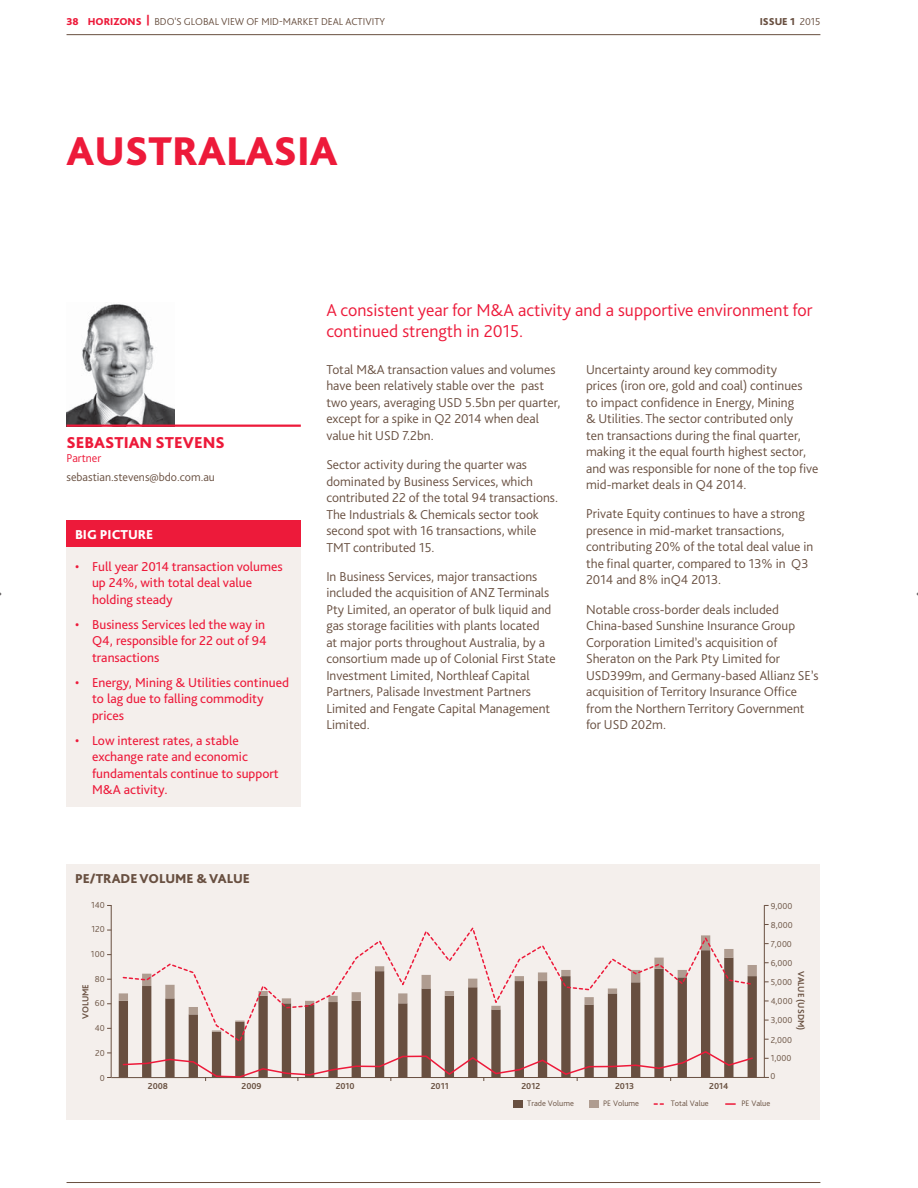
<style>
.page{position:relative;width:918px;height:1188px;background:#fff}
.page>*{position:absolute;margin:0;border:0;box-sizing:border-box;transform-origin:0 0}
.t1{font:800 42px "Bliss Pro";color:#ed1a3a}
.t2{font:300 18px/21px "Bliss Pro";color:#ed1a3a}
.t3{font:800 16.5px "Bliss Pro";color:#ed1a3a}
.t4{font:300 13.5px/16.5px "Bliss Pro";color:#684f40}
.t5{font:13.5px/16.5px "Bliss Pro";color:#ed1a3a}
.t6{font:800 13.5px "Bliss Pro";color:#684f40}
.t7{font:800 13.5px "Bliss Pro";color:#fff}
.t8{font:300 12px "Bliss Pro";color:#684f40}
.t9{font:300 12px "Bliss Pro";color:#ed1a3a}
.t10{font:300 10.5px "Bliss Pro";color:#684f40}
.t11{font:800 10.5px "Bliss Pro";color:#684f40}
.t12{font:300 9.15px "Bliss Pro";color:#695141}
.t13{font:700 9.15px "Bliss Pro";color:#695141}
.t14{font:700 9.15px "Bliss Pro";color:#684f40}
.t15{font:300 8.25px "Bliss Pro";color:#695141}
.s1{font-weight:800;color:#ed1a3a}
.s2{font-weight:300}
</style>
<div class="page">
<hr style="left:67px;top:1182px;width:753px;height:1px;background:#684f40">
<hr style="left:67px;top:34px;width:753px;height:1px;background:#684f40">
<img style="left:67px;top:304px;width:108px;height:121px">
<div style="left:67px;top:864px;width:753px;height:255px;background:#f4efec"></div>
<svg style="left:654px;top:1103px;width:10px;height:2px"></svg>
<svg style="left:726px;top:1103px;width:9px;height:2px"></svg>
<div style="left:513px;top:1100px;width:9px;height:8px;background:#684f40"></div>
<div style="left:589px;top:1100px;width:10px;height:8px;background:#af9c90"></div>
<hr style="left:111px;top:1077px;width:658px;height:1px;background:#684f40">
<svg style="left:119px;top:1032px;width:638px;height:45px"></svg>
<svg style="left:122px;top:927px;width:632px;height:117px"></svg>
<svg style="left:122px;top:1050px;width:632px;height:31px"></svg>
<hr style="left:764px;top:905px;width:1px;height:172px;background:#684f40">
<hr style="left:111px;top:905px;width:1px;height:172px;background:#684f40">
<hr style="left:67px;top:425px;width:234px;height:2px;background:#ed1a3a">
<div style="left:67px;top:520px;width:234px;height:28px;background:#ed1a3a"></div>
<div style="left:67px;top:548px;width:234px;height:259px;background:#f4efec"></div>
<p class="t10" style="left:67px;top:17px;width:320px"><span class="s1">38 HORIZONS |</span> BDO'S GLOBAL VIEW OF MID-MARKET DEAL ACTIVITY</p>
<p class="t11" style="left:760px;top:15px;width:62px">ISSUE 1 <span class="s2">2015</span></p>
<h1 class="t1" style="left:67px;top:126px;width:273px">AUSTRALASIA</h1>
<p class="t3" style="left:67px;top:433px;width:160px">SEBASTIAN STEVENS</p>
<p class="t9" style="left:67px;top:454px;width:36px">Partner</p>
<p class="t8" style="left:67px;top:472px;width:150px">sebastian.stevens@bdo.com.au</p>
<p class="t7" style="left:75px;top:527px;width:80px">BIG PICTURE</p>
<p class="t5" style="left:92px;top:559px;width:192px;text-indent:-17px">• Full year 2014 transaction volumes up 24%, with total deal value holding steady</p>
<p class="t5" style="left:92px;top:617px;width:176px;text-indent:-17px">• Business Services led the way in<br>Q4, responsible for 22 out of 94 transactions</p>
<p class="t5" style="left:92px;top:675px;width:198px;text-indent:-17px">• Energy, Mining &amp; Utilities continued to lag due to falling commodity prices</p>
<p class="t5" style="left:92px;top:733px;width:188px;text-indent:-17px">• Low interest rates, a stable exchange rate and economic fundamentals continue to support<br>M&amp;A activity.</p>
<p class="t6" style="left:75px;top:870px;width:176px">PE/TRADE VOLUME &amp; VALUE</p>
<p class="t12" style="left:91px;top:902px;width:15px">140</p>
<p class="t12" style="left:91px;top:925px;width:15px">120</p>
<p class="t12" style="left:91px;top:951px;width:15px">100</p>
<p class="t12" style="left:95px;top:975px;width:11px">80</p>
<p class="t14" style="left:80px;top:1019px;width:37px;rotate:-90deg">VOLUME</p>
<p class="t12" style="left:95px;top:1000px;width:11px">60</p>
<p class="t12" style="left:95px;top:1025px;width:11px">40</p>
<p class="t12" style="left:95px;top:1049px;width:11px">20</p>
<p class="t12" style="left:100px;top:1074px;width:7px">0</p>
<h2 class="t2" style="left:326px;top:302px;width:488px">A consistent year for M&amp;A activity and a supportive environment for continued strength in 2015.</h2>
<p class="t4" style="left:326px;top:362px;width:236px">Total M&amp;A transaction values and volumes have been relatively stable over the past two years, averaging USD 5.5bn per quarter, except for a spike in Q2 2014 when deal value hit USD 7.2bn.</p>
<p class="t4" style="left:326px;top:458px;width:233px">Sector activity during the quarter was dominated by Business Services, which contributed 22 of the total 94 transactions.<br>The Industrials &amp; Chemicals sector took second spot with 16 transactions, while TMT contributed 15.</p>
<p class="t4" style="left:326px;top:569px;width:231px">In Business Services, major transactions included the acquisition of ANZ Terminals Pty Limited, an operator of bulk liquid and gas storage facilities with plants located<br>at major ports throughout Australia, by a consortium made up of Colonial First State Investment Limited, Northleaf Capital Partners, Palisade Investment Partners Limited and Fengate Capital Management Limited.</p>
<p class="t4" style="left:586px;top:362px;width:234px">Uncertainty around key commodity<br>prices (iron ore, gold and coal) continues<br>to impact confidence in Energy, Mining<br>&amp; Utilities. The sector contributed only<br>ten transactions during the final quarter, making it the equal fourth highest sector, and was responsible for none of the top five mid-market deals in Q4 2014.</p>
<p class="t4" style="left:586px;top:507px;width:229px">Private Equity continues to have a strong presence in mid-market transactions, contributing 20% of the total deal value in the final quarter, compared to 13% in Q3<br>2014 and 8% inQ4 2013.</p>
<p class="t4" style="left:586px;top:602px;width:234px">Notable cross-border deals included China-based Sunshine Insurance Group Corporation Limited’s acquisition of Sheraton on the Park Pty Limited for USD399m, and Germany-based Allianz SE’s acquisition of Territory Insurance Office from the Northern Territory Government for USD 202m.</p>
<p class="t12" style="left:771px;top:902px;width:23px">9,000</p>
<p class="t12" style="left:771px;top:921px;width:23px">8,000</p>
<p class="t12" style="left:771px;top:940px;width:23px">7,000</p>
<p class="t12" style="left:771px;top:960px;width:23px">6,000</p>
<p class="t13" style="left:807px;top:971px;width:61px;rotate:90deg">VALUE (USDM)</p>
<p class="t12" style="left:771px;top:979px;width:23px">5,000</p>
<p class="t12" style="left:771px;top:998px;width:23px">4,000</p>
<p class="t12" style="left:771px;top:1017px;width:23px">3,000</p>
<p class="t12" style="left:771px;top:1036px;width:23px">2,000</p>
<p class="t12" style="left:771px;top:1054px;width:22px">1,000</p>
<p class="t12" style="left:770px;top:1072px;width:6px">0</p>
<p class="t13" style="left:148px;top:1081px;width:22px">2008</p>
<p class="t13" style="left:242px;top:1081px;width:22px">2009</p>
<p class="t13" style="left:336px;top:1081px;width:21px">2010</p>
<p class="t13" style="left:431px;top:1081px;width:19px">2011</p>
<p class="t13" style="left:521px;top:1081px;width:20px">2012</p>
<p class="t13" style="left:615px;top:1081px;width:20px">2013</p>
<p class="t13" style="left:709px;top:1081px;width:21px">2014</p>
<p class="t15" style="left:527px;top:1101px;width:48px">Trade Volume</p>
<p class="t15" style="left:603px;top:1101px;width:38px">PE Volume</p>
<p class="t15" style="left:671px;top:1101px;width:40px">Total Value</p>
<p class="t15" style="left:741px;top:1101px;width:30px">PE Value</p>
</div>
